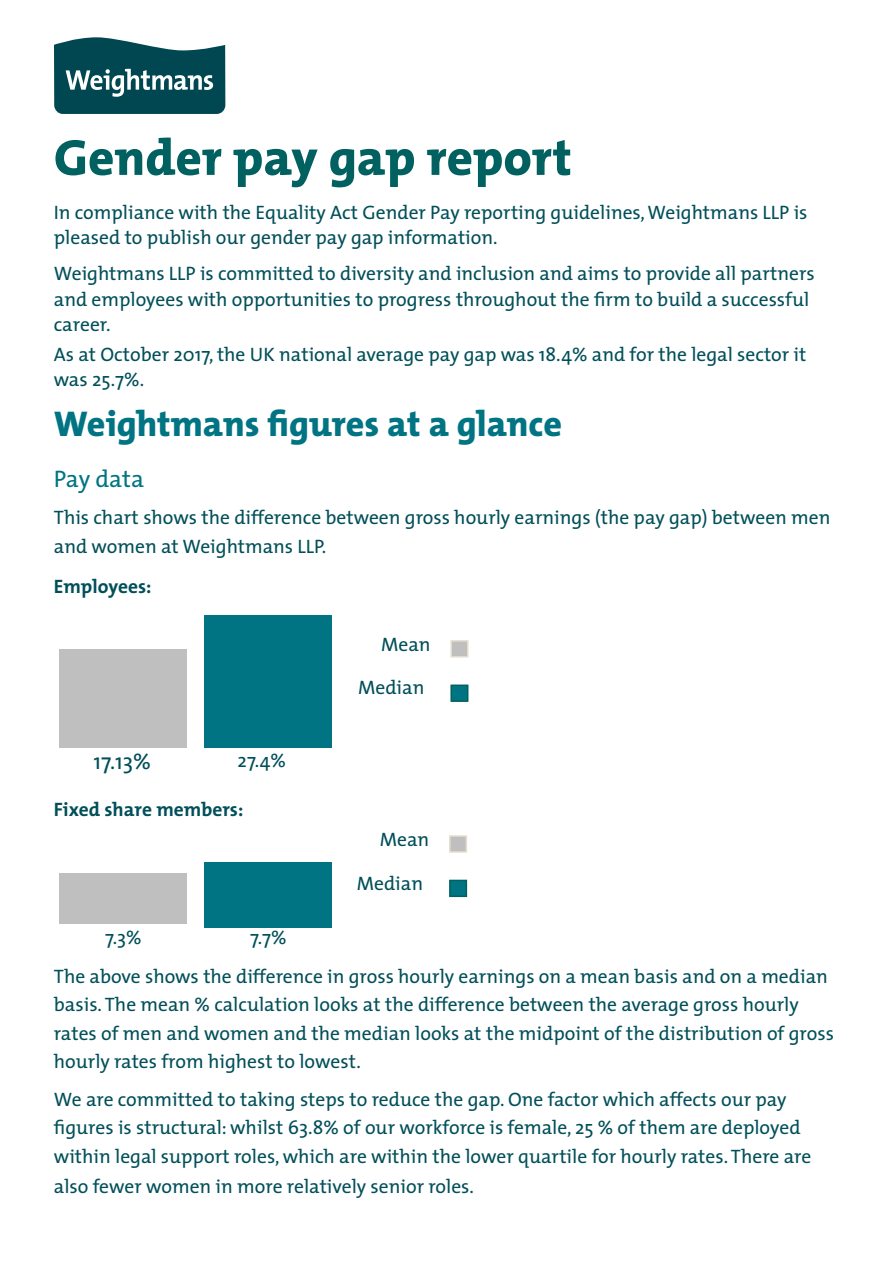
<style>
.page{position:relative;width:893px;height:1263px;background:#fff}
.page>*{position:absolute;margin:0;border:0;box-sizing:border-box;transform-origin:0 0}
.t1{font:800 51px "The Mix";color:#016160}
.t2{font:800 36px "The Mix";color:#007483}
.t3{font:24px "The Mix";color:#007483}
.t4{font:22.5px "The Mix";color:#004f59}
.t5{font:19.5px/25.5px "The Mix";color:#004f59}
.t6{font:700 19.5px "The Mix";color:#004f59}
</style>
<div class="page">
<div style="left:450px;top:640px;width:18px;height:17px;background:#bfbfbf;border:2px solid #e2ddcb"></div>
<div style="left:450px;top:684px;width:18px;height:18px;background:#007483;border:2px solid #016160"></div>
<div style="left:60px;top:649px;width:127px;height:99px;background:#bfbfbf"></div>
<div style="left:205px;top:615px;width:127px;height:133px;background:#007483"></div>
<div style="left:449px;top:835px;width:18px;height:18px;background:#bfbfbf;border:2px solid #e2ddcb"></div>
<div style="left:449px;top:880px;width:18px;height:17px;background:#007483;border:2px solid #016160"></div>
<div style="left:60px;top:874px;width:127px;height:50px;background:#bfbfbf"></div>
<div style="left:205px;top:862px;width:127px;height:65px;background:#007483"></div>
<svg style="left:54px;top:37px;width:171px;height:77px"></svg>
<h1 class="t1" style="left:54px;top:125px;width:520px">Gender pay gap report</h1>
<p class="t5" style="left:54px;top:199px;width:755px">In compliance with the Equality Act Gender Pay reporting guidelines, Weightmans LLP is pleased to publish our gender pay gap information.</p>
<p class="t5" style="left:54px;top:261px;width:762px">Weightmans LLP is committed to diversity and inclusion and aims to provide all partners and employees with opportunities to progress throughout the firm to build a successful career.</p>
<p class="t5" style="left:54px;top:342px;width:754px">As at October 2017, the UK national average pay gap was 18.4% and for the legal sector it was 25.7%.</p>
<h2 class="t2" style="left:54px;top:401px;width:510px">Weightmans figures at a glance</h2>
<p class="t3" style="left:54px;top:463px;width:92px">Pay data</p>
<p class="t5" style="left:54px;top:504px;width:778px;line-height:28.5px">This chart shows the difference between gross hourly earnings (the pay gap) between men and women at Weightmans LLP.</p>
<p class="t6" style="left:54px;top:574px;width:99px">Employees:</p>
<p class="t4" style="left:94px;top:747px;width:59px">17.13%</p>
<p class="t5" style="left:238px;top:748px;width:50px">27.4%</p>
<p class="t6" style="left:54px;top:797px;width:191px">Fixed share members:</p>
<p class="t5" style="left:381px;top:631px;width:51px">Mean</p>
<p class="t5" style="left:358px;top:675px;width:68px">Median</p>
<p class="t5" style="left:380px;top:827px;width:51px">Mean</p>
<p class="t5" style="left:357px;top:871px;width:68px">Median</p>
<p class="t5" style="left:54px;top:918px;width:775px;line-height:38.7px;text-indent:196px">7.7%<br>The above shows the difference in gross hourly earnings on a mean basis and on a median</p>
<p class="t5" style="left:54px;top:991px;width:781px;line-height:28.5px">basis. The mean % calculation looks at the difference between the average gross hourly rates of men and women and the median looks at the midpoint of the distribution of gross hourly rates from highest to lowest.</p>
<p class="t5" style="left:54px;top:1085px;width:759px;line-height:29px">We are committed to taking steps to reduce the gap. One factor which affects our pay figures is structural: whilst 63.8% of our workforce is female, 25 % of them are deployed within legal support roles, which are within the lower quartile for hourly rates. There are also fewer women in more relatively senior roles.</p>
<p class="t5" style="left:105px;top:925px;width:38px">7.3%</p>
</div>
